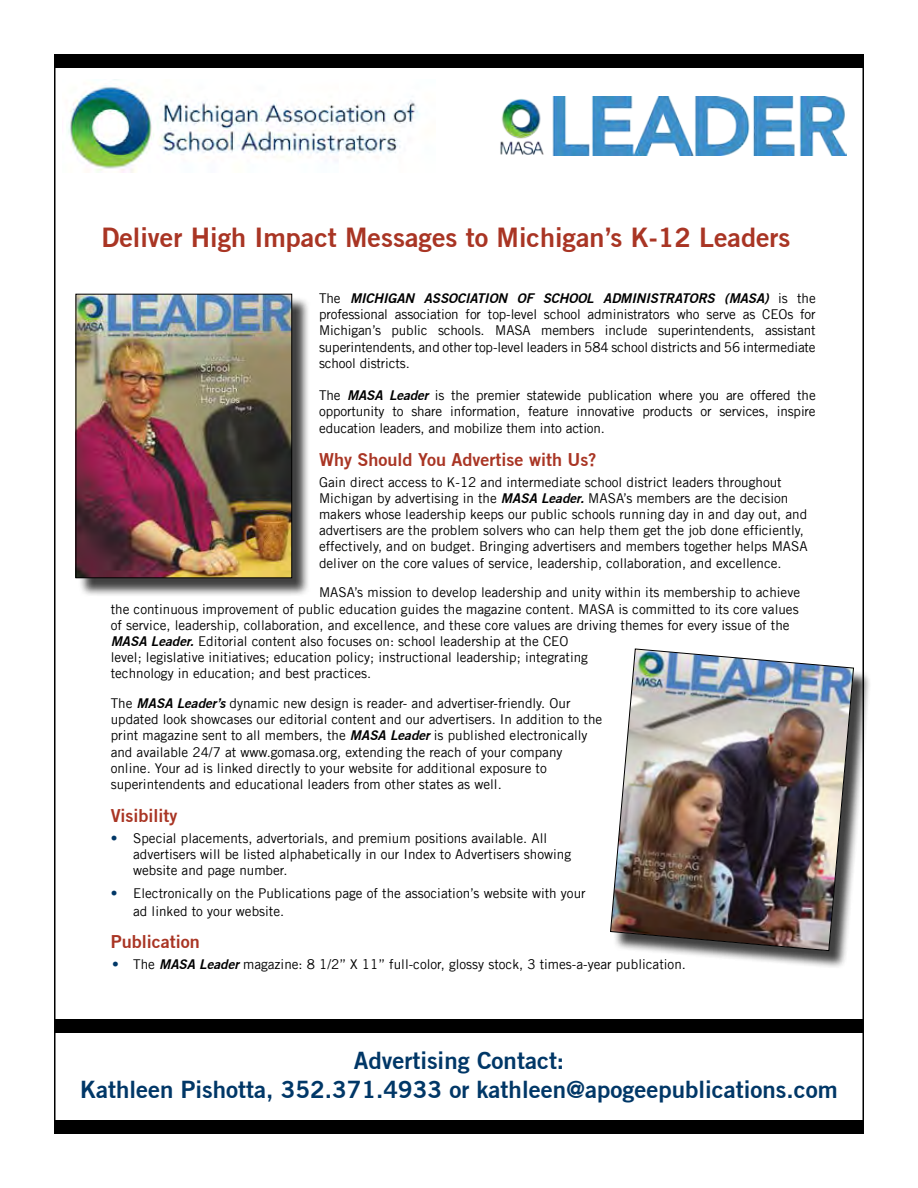
<style>
.page{position:relative;width:918px;height:1188px;background:#fff}
.page>*{position:absolute;margin:0;border:0;box-sizing:border-box;transform-origin:0 0}
.t1{font:700 27px "Trade Gothic No.2";color:#a93524}
.t2{font:700 24px/28.8px "Trade Gothic No.2";color:#003767;text-align:center}
.t3{font:700 18px "Trade Gothic No.2";color:#a93524}
.t4{font:13.5px/16.2px "Trade Gothic LT";color:#000}
.t5{font:italic 700 13.5px "Trade Gothic No.2";letter-spacing:-.01em;color:#000}
.s1{font-family:"Trade Gothic LT";font-weight:400;font-style:normal}
.s2{font-family:"Trade Gothic No.2";font-weight:700;font-style:italic}
.s3{color:#003767}
</style>
<div class="page">
<div style="left:55px;top:54px;width:809px;height:13px;background:#000"></div>
<div style="left:55px;top:1120px;width:809px;height:14px;background:#000"></div>
<div style="left:55px;top:1019px;width:809px;height:14px;background:#000"></div>
<img style="left:68px;top:79px;width:352px;height:94px">
<img style="left:500px;top:97px;width:346px;height:58px">
<div style="left:78px;top:296px;width:233px;height:301px;background:#000;opacity:.75"></div>
<img style="left:78px;top:296px;width:212px;height:280px">
<div style="left:76px;top:294px;width:216px;height:284px;border:1px solid #000"></div>
<div style="left:613px;top:651px;width:259px;height:318px;background:#000;opacity:.75"></div>
<img style="left:610px;top:648px;width:244px;height:303px">
<h1 class="t1" style="left:101px;top:220px;width:691px">Deliver High Impact Messages to Michigan’s K-12 Leaders</h1>
<p class="t5" style="left:319px;top:290px;width:498px"><span class="s1">The</span> MICHIGAN ASSOCIATION OF SCHOOL ADMINISTRATORS (MASA) <span class="s1">is the</span></p>
<p class="t4" style="left:319px;top:306px;width:498px;text-align:justify">professional association for top-level school administrators who serve as CEOs for Michigan’s public schools. MASA members include superintendents, assistant superintendents, and other top-level leaders in 584 school districts and 56 intermediate school districts.</p>
<p class="t4" style="left:319px;top:387px;width:498px;text-align:justify">The <span class="s2">MASA Leader</span> is the premier statewide publication where you are offered the opportunity to share information, feature innovative products or services, inspire education leaders, and mobilize them into action.</p>
<h3 class="t3" style="left:319px;top:448px;width:279px">Why Should You Advertise with Us?</h3>
<p class="t4" style="left:319px;top:474px;width:490px">Gain direct access to K-12 and intermediate school district leaders throughout Michigan by advertising in the <span class="s2">MASA Leader.</span> MASA’s members are the decision makers whose leadership keeps our public schools running day in and day out, and advertisers are the problem solvers who can help them get the job done efficiently, effectively, and on budget. Bringing advertisers and members together helps MASA deliver on the core values of service, leadership, collaboration, and excellence.</p>
<p class="t4" style="left:111px;top:584px;width:691px;text-indent:208px">MASA’s mission to develop leadership and unity within its membership to achieve the continuous improvement of public education guides the magazine content. MASA is committed to its core values of service, leadership, collaboration, and excellence, and these core values are driving themes for every issue of the <span class="s2">MASA Leader.</span> Editorial content also focuses on: school leadership at the CEO<br>level; legislative initiatives; education policy; instructional leadership; integrating<br>technology in education; and best practices.</p>
<p class="t4" style="left:111px;top:695px;width:493px">The <span class="s2">MASA Leader’s</span> dynamic new design is reader- and advertiser-friendly. Our updated look showcases our editorial content and our advertisers. In addition to the print magazine sent to all members, the <span class="s2">MASA Leader</span> is published electronically and available 24/7 at www.gomasa.org, extending the reach of your company online. Your ad is linked directly to your website for additional exposure to superintendents and educational leaders from other states as well.</p>
<h3 class="t3" style="left:111px;top:804px;width:68px">Visibility</h3>
<p class="t4" style="left:133px;top:830px;width:439px;text-indent:-23px"><span class="s3">•</span> Special placements, advertorials, and premium positions available. All advertisers will be listed alphabetically in our Index to Advertisers showing website and page number.</p>
<p class="t4" style="left:133px;top:884px;width:454px;line-height:18px;text-indent:-23px"><span class="s3">•</span> Electronically on the Publications page of the association’s website with your ad linked to your website.</p>
<h3 class="t3" style="left:111px;top:930px;width:91px">Publication</h3>
<p class="t4" style="left:112px;top:956px;width:575px"><span class="s3">•</span> The <span class="s2">MASA Leader</span> magazine: 8 1/2” X 11” full-color, glossy stock, 3 times-a-year publication.</p>
<h2 class="t2" style="left:80px;top:1046px;width:759px">Advertising Contact:<br>Kathleen Pishotta, 352.371.4933 or kathleen@apogeepublications.com</h2>
</div>
